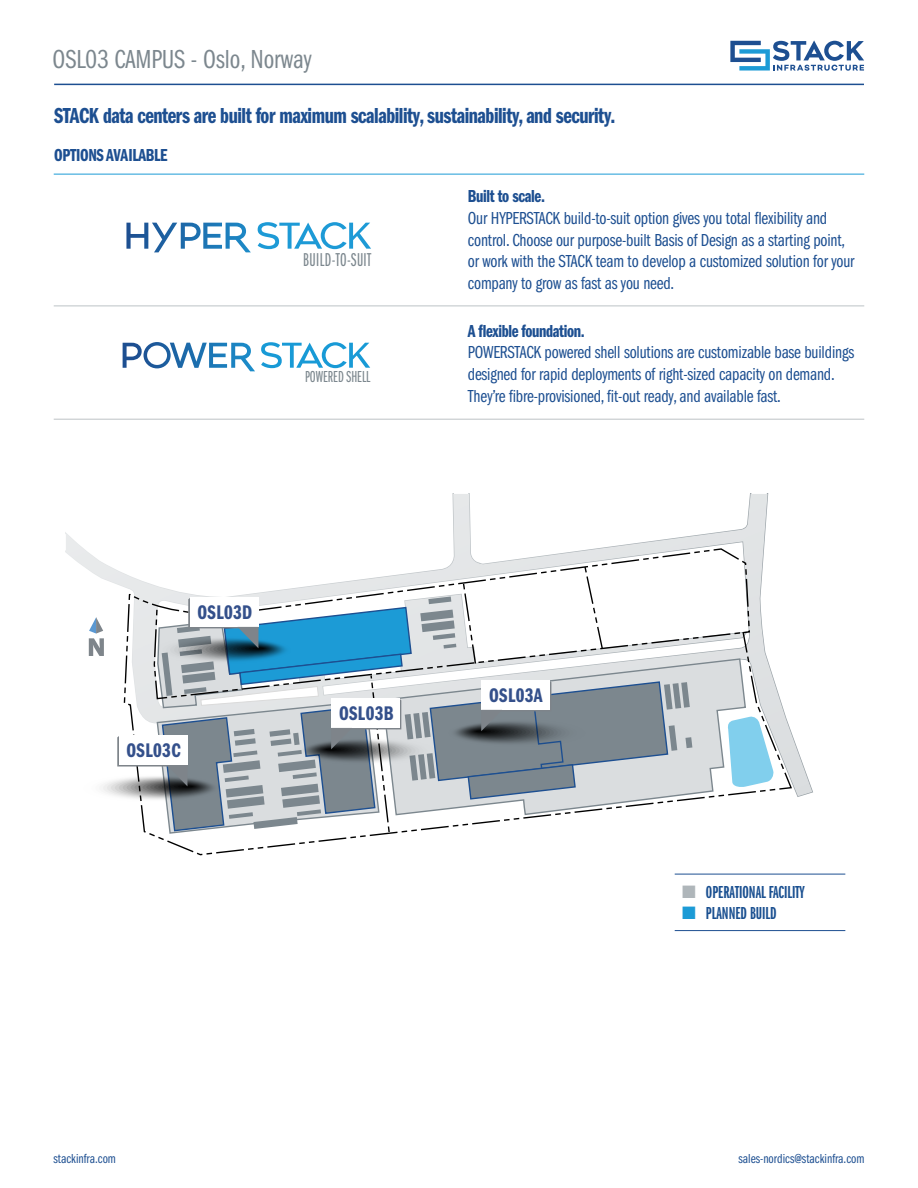
<style>
.page{position:relative;width:918px;height:1188px;background:#fff}
.page>*{position:absolute;margin:0;border:0;box-sizing:border-box;transform-origin:0 0}
.t1{font:27px "Franklin Gothic LT Pro Bk Cm";color:#7c878e}
.t2{font:22.5px "Franklin Gothic LT Pro Dm Cm";letter-spacing:-.02em;color:#1d4f91}
.t3{font:20.4px "Franklin Gothic LT Pro Dm Cm";letter-spacing:.02em;color:#34508b}
.t4{font:19.35px "Franklin Gothic Book X Cmpr";letter-spacing:.02em;color:#7c878e;scale:.95 1}
.t5{font:18px/21.6px "Franklin Gothic LT Pro Bk Cm";letter-spacing:-.01em;color:#1d4f91}
.t6{font:18px "Franklin Gothic LT Pro Dm Cm";letter-spacing:-.02em;color:#1d4f91}
.t7{font:18px "Franklin Gothic LT Pro Dm X Cm";color:#194f90}
.t8{font:16.5px "Franklin Gothic Book X Cmpr";color:#7c878e}
.t9{font:13.5px "Franklin Gothic LT Pro Bk Cm";color:#1d4f91}
.s1{color:#afb6ba}
.s2{color:#1c9bd6}
</style>
<div class="page">
<svg style="left:66px;top:494px;width:746px;height:302px"></svg>
<svg style="left:89px;top:617px;width:15px;height:39px"></svg>
<svg style="left:123px;top:548px;width:670px;height:308px"></svg>
<svg style="left:692px;top:605px;width:50px;height:95px"></svg>
<svg style="left:727px;top:716px;width:47px;height:72px"></svg>
<div style="left:79px;top:774px;width:142px;height:29px;background:#fff;border-radius:50%"></div>
<div style="left:95px;top:776px;width:122px;height:24px;background:#f9f9f9;border-radius:50%"></div>
<div style="left:99px;top:776px;width:117px;height:24px;background:#f5f5f5;border-radius:50%"></div>
<div style="left:103px;top:777px;width:112px;height:22px;background:#efefef;border-radius:50%"></div>
<div style="left:107px;top:777px;width:107px;height:22px;background:#e7e7e7;border-radius:50%"></div>
<div style="left:115px;top:778px;width:96px;height:20px;background:#d5d5d5;border-radius:50%"></div>
<svg style="left:117px;top:565px;width:575px;height:270px"></svg>
<svg style="left:123px;top:342px;width:132px;height:29px"></svg>
<svg style="left:261px;top:342px;width:109px;height:26px"></svg>
<hr style="left:54px;top:419px;width:810px;height:1px;background:#bdc3c6">
<hr style="left:54px;top:174px;width:810px;height:1px;background:#1c9bd6">
<hr style="left:54px;top:306px;width:810px;height:1px;background:#bdc3c6">
<svg style="left:258px;top:222px;width:113px;height:27px"></svg>
<svg style="left:126px;top:223px;width:125px;height:29px"></svg>
<hr style="left:675px;top:930px;width:170px;height:1px;background:#1d4f91">
<hr style="left:675px;top:874px;width:170px;height:1px;background:#1d4f91">
<svg style="left:730px;top:40px;width:134px;height:31px"></svg>
<hr style="left:54px;top:84px;width:810px;height:1px;background:#1d4f91">
<h1 class="t1" style="left:52px;top:44px;width:261px">OSL03 CAMPUS - Oslo, Norway</h1>
<p class="t2" style="left:54px;top:104px;width:563px">STACK data centers are built for maximum scalability, sustainability, and security.</p>
<p class="t6" style="left:54px;top:145px;width:115px">OPTIONS AVAILABLE</p>
<p class="t4" style="left:303px;top:249px;width:73px">BUILD-TO-SUIT</p>
<p class="t8" style="left:305px;top:368px;width:67px">POWERED SHELL</p>
<p class="t6" style="left:468px;top:187px;width:79px">Built to scale.</p>
<p class="t5" style="left:468px;top:208px;width:388px">Our HYPERSTACK build-to-suit option gives you total flexibility and control. Choose our purpose-built Basis of Design as a starting point, or work with the STACK team to develop a customized solution for your company to grow as fast as you need.</p>
<p class="t6" style="left:468px;top:321px;width:118px">A flexible foundation.</p>
<p class="t5" style="left:468px;top:342px;width:388px">POWERSTACK powered shell solutions are customizable base buildings designed for rapid deployments of right-sized capacity on demand.<br>They’re fibre-provisioned, fit-out ready, and available fast.</p>
<p class="t3" style="left:197px;top:601px;width:56px">OSL03D</p>
<p class="t3" style="left:126px;top:739px;width:56px">OSL03C</p>
<p class="t3" style="left:339px;top:702px;width:56px">OSL03B</p>
<p class="t3" style="left:489px;top:684px;width:55px">OSL03A</p>
<p class="t7" style="left:682px;top:882px;width:124px"><span class="s1">■</span> OPERATIONAL FACILITY</p>
<p class="t7" style="left:682px;top:904px;width:96px"><span class="s2">■</span> PLANNED BUILD</p>
<p class="t9" style="left:53px;top:1152px;width:64px">stackinfra.com</p>
<p class="t9" style="left:739px;top:1152px;width:128px">sales-nordics@stackinfra.com</p>
</div>
